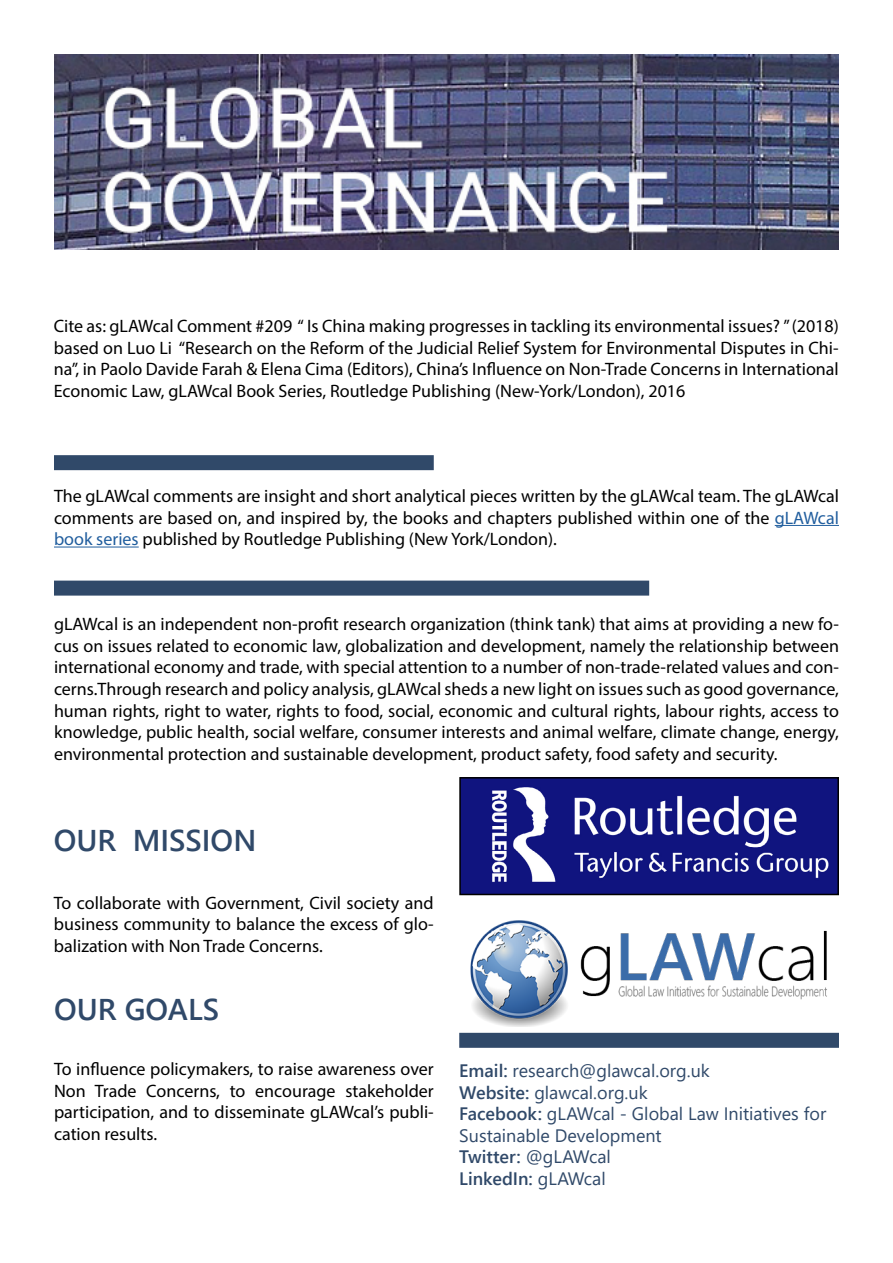
<style>
.page{position:relative;width:893px;height:1263px;background:#fff}
.page>*{position:absolute;margin:0;border:0;box-sizing:border-box;transform-origin:0 0}
.t1{font:600 30px "Segoe UI";color:#304969}
.t2{font:18px/21.6px "Myriad Pro";color:#000;text-align:justify}
.t3{font:18px/21.6px "Segoe UI";color:#304969}
.s1{color:#215e9e}
.s2{font-weight:600}
</style>
<div class="page">
<img style="left:470px;top:920px;width:357px;height:106px">
<div style="left:54px;top:581px;width:595px;height:15px;background:#304969"></div>
<div style="left:459px;top:1033px;width:380px;height:15px;background:#304969"></div>
<hr style="left:775px;top:525px;width:64px;height:1px;background:#215e9e">
<hr style="left:54px;top:547px;width:85px;height:1px;background:#215e9e">
<div style="left:54px;top:455px;width:380px;height:15px;background:#304969"></div>
<img style="left:54px;top:54px;width:785px;height:195px">
<img style="left:462px;top:780px;width:374px;height:112px">
<div style="left:459px;top:777px;width:380px;height:118px;border:2px solid #000"></div>
<p class="t2" style="left:54px;top:315px;width:787px">Cite as: gLAWcal Comment #209 “ Is China making progresses in tackling its environmental issues? ” (2018) based on Luo Li “Research on the Reform of the Judicial Relief System for Environmental Disputes in Chi&shy;na”, in Paolo Davide Farah &amp; Elena Cima (Editors), China’s Influence on Non-Trade Concerns in International Economic Law, gLAWcal Book Series, Routledge Publishing (New-York/London), 2016</p>
<p class="t2" style="left:54px;top:485px;width:786px">The gLAWcal comments are insight and short analytical pieces written by the gLAWcal team. The gLAWcal comments are based on, and inspired by, the books and chapters published within one of the <span class="s1">gLAWcal book series</span> published by Routledge Publishing (New York/London).</p>
<p class="t2" style="left:54px;top:613px;width:786px">gLAWcal is an independent non-profit research organization (think tank) that aims at providing a new fo&shy;cus on issues related to economic law, globalization and development, namely the relationship between international economy and trade, with special attention to a number of non-trade-related values and con&shy;cerns.Through research and policy analysis, gLAWcal sheds a new light on issues such as good governance, human rights, right to water, rights to food, social, economic and cultural rights, labour rights, access to knowledge, public health, social welfare, consumer interests and animal welfare, climate change, energy, environmental protection and sustainable development, product safety, food safety and security.</p>
<h1 class="t1" style="left:54px;top:812px;width:204px">OUR MISSION</h1>
<p class="t2" style="left:54px;top:892px;width:381px">To collaborate with Government, Civil society and business community to balance the excess of glo&shy;balization with Non Trade Concerns.</p>
<h1 class="t1" style="left:54px;top:980px;width:166px">OUR GOALS</h1>
<p class="t2" style="left:54px;top:1058px;width:381px">To influence policymakers, to raise awareness over Non Trade Concerns, to encourage stakeholder participation, and to disseminate gLAWcal’s publi&shy;cation results.</p>
<p class="t3" style="left:459px;top:1058px;width:368px"><span class="s2">Email:</span> research@glawcal.org.uk<br><span class="s2">Website:</span> glawcal.org.uk<br><span class="s2">Facebook:</span> gLAWcal - Global Law Initiatives for<br>Sustainable Development<br><span class="s2">Twitter:</span> @gLAWcal<br><span class="s2">LinkedIn:</span> gLAWcal</p>
</div>
